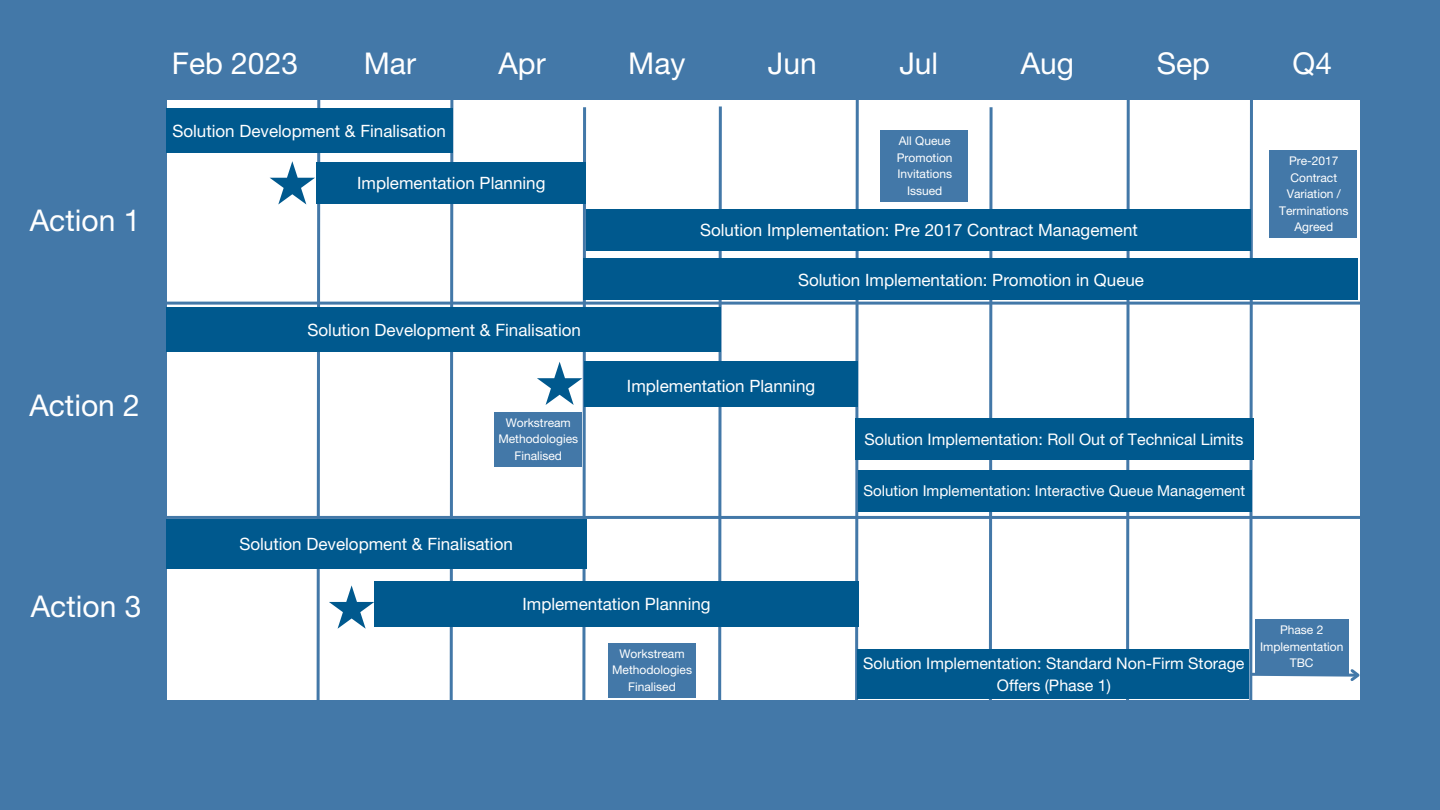
<style>
.page{position:relative;width:1440px;height:810px;background:#4378a8}
.page>*{position:absolute;margin:0;border:0;box-sizing:border-box;transform-origin:0 0}
.t1{font:30px "Helvetica Neue";color:#fff}
.t2{font:17px "Helvetica Neue";color:#fff}
.t3{font:16px/21.8px "Helvetica Neue";color:#fff;text-align:center}
.t4{font:15px "Helvetica Neue";color:#fff}
.t5{font:12px/16.5px "Helvetica Neue";color:#fff;text-align:center}
</style>
<div class="page">
<div style="left:167px;top:100px;width:1193px;height:600px;background:#fff"></div>
<hr style="left:0;top:302px;width:1440px;height:3px;background:#4378a8">
<hr style="left:0;top:516px;width:1440px;height:3px;background:#4378a8">
<svg style="left:448px;top:100px;width:7px;height:600px"></svg>
<svg style="left:717px;top:106px;width:6px;height:594px"></svg>
<svg style="left:854px;top:100px;width:6px;height:600px"></svg>
<svg style="left:987px;top:107px;width:7px;height:593px"></svg>
<svg style="left:1125px;top:100px;width:6px;height:600px"></svg>
<div style="left:166px;top:109px;width:287px;height:43px;background:#00598e"></div>
<div style="left:317px;top:162px;width:269px;height:41px;background:#00598e"></div>
<div style="left:586px;top:209px;width:665px;height:42px;background:#00598e"></div>
<div style="left:583px;top:259px;width:775px;height:41px;background:#00598e"></div>
<div style="left:167px;top:308px;width:554px;height:44px;background:#00598e"></div>
<div style="left:855px;top:418px;width:398px;height:42px;background:#00598e"></div>
<div style="left:585px;top:362px;width:273px;height:45px;background:#00598e"></div>
<div style="left:858px;top:470px;width:393px;height:42px;background:#00598e"></div>
<div style="left:166px;top:520px;width:420px;height:49px;background:#00598e"></div>
<div style="left:374px;top:582px;width:485px;height:44px;background:#00598e"></div>
<div style="left:858px;top:650px;width:391px;height:49px;background:#00598e"></div>
<svg style="left:1247px;top:100px;width:113px;height:600px"></svg>
<div style="left:1255px;top:619px;width:93px;height:55px;background:#4378a8"></div>
<svg style="left:329px;top:585px;width:45px;height:44px"></svg>
<svg style="left:537px;top:107px;width:51px;height:593px"></svg>
<div style="left:608px;top:643px;width:87px;height:55px;background:#4378a8"></div>
<div style="left:494px;top:412px;width:87px;height:55px;background:#4378a8"></div>
<svg style="left:270px;top:100px;width:52px;height:600px"></svg>
<div style="left:1270px;top:150px;width:87px;height:87px;background:#4378a8"></div>
<div style="left:881px;top:130px;width:87px;height:72px;background:#4378a8"></div>
<h1 class="t1" style="left:30px;top:203px;width:112px">Action 1</h1>
<h1 class="t1" style="left:29px;top:387px;width:112px">Action 2</h1>
<h1 class="t1" style="left:31px;top:589px;width:112px">Action 3</h1>
<h1 class="t1" style="left:172px;top:46px;width:128px">Feb 2023</h1>
<h1 class="t1" style="left:364px;top:46px;width:54px">Mar</h1>
<h1 class="t1" style="left:499px;top:46px;width:49px">Apr</h1>
<h1 class="t1" style="left:628px;top:46px;width:59px">May</h1>
<h1 class="t1" style="left:768px;top:46px;width:50px">Jun</h1>
<h1 class="t1" style="left:899px;top:46px;width:40px">Jul</h1>
<h1 class="t1" style="left:1021px;top:46px;width:55px">Aug</h1>
<h1 class="t1" style="left:1157px;top:46px;width:55px">Sep</h1>
<h1 class="t1" style="left:1293px;top:46px;width:41px">Q4</h1>
<p class="t2" style="left:172px;top:121px;width:275px">Solution Development &amp; Finalisation</p>
<p class="t2" style="left:357px;top:173px;width:190px">Implementation Planning</p>
<p class="t2" style="left:307px;top:320px;width:275px">Solution Development &amp; Finalisation</p>
<p class="t5" style="left:498px;top:414px;width:81px">Workstream<br>Methodologies<br>Finalised</p>
<p class="t2" style="left:239px;top:534px;width:275px">Solution Development &amp; Finalisation</p>
<p class="t5" style="left:897px;top:133px;width:57px">All Queue<br>Promotion<br>Invitations<br>Issued</p>
<p class="t2" style="left:700px;top:220px;width:439px">Solution Implementation: Pre 2017 Contract Management</p>
<p class="t2" style="left:798px;top:269px;width:347px">Solution Implementation: Promotion in Queue</p>
<p class="t5" style="left:1279px;top:152px;width:71px">Pre-2017<br>Contract<br>Variation /<br>Terminations<br>Agreed</p>
<p class="t2" style="left:627px;top:375px;width:190px">Implementation Planning</p>
<p class="t3" style="left:865px;top:428px;width:380px">Solution Implementation: Roll Out of Technical Limits</p>
<p class="t4" style="left:864px;top:482px;width:383px">Solution Implementation: Interactive Queue Management</p>
<p class="t2" style="left:522px;top:594px;width:190px">Implementation Planning</p>
<p class="t5" style="left:612px;top:645px;width:81px">Workstream<br>Methodologies<br>Finalised</p>
<p class="t3" style="left:863px;top:652px;width:383px">Solution Implementation: Standard Non-Firm Storage<br>Offers (Phase 1)</p>
<p class="t5" style="left:1260px;top:622px;width:85px">Phase 2<br>Implementation<br>TBC</p>
</div>
